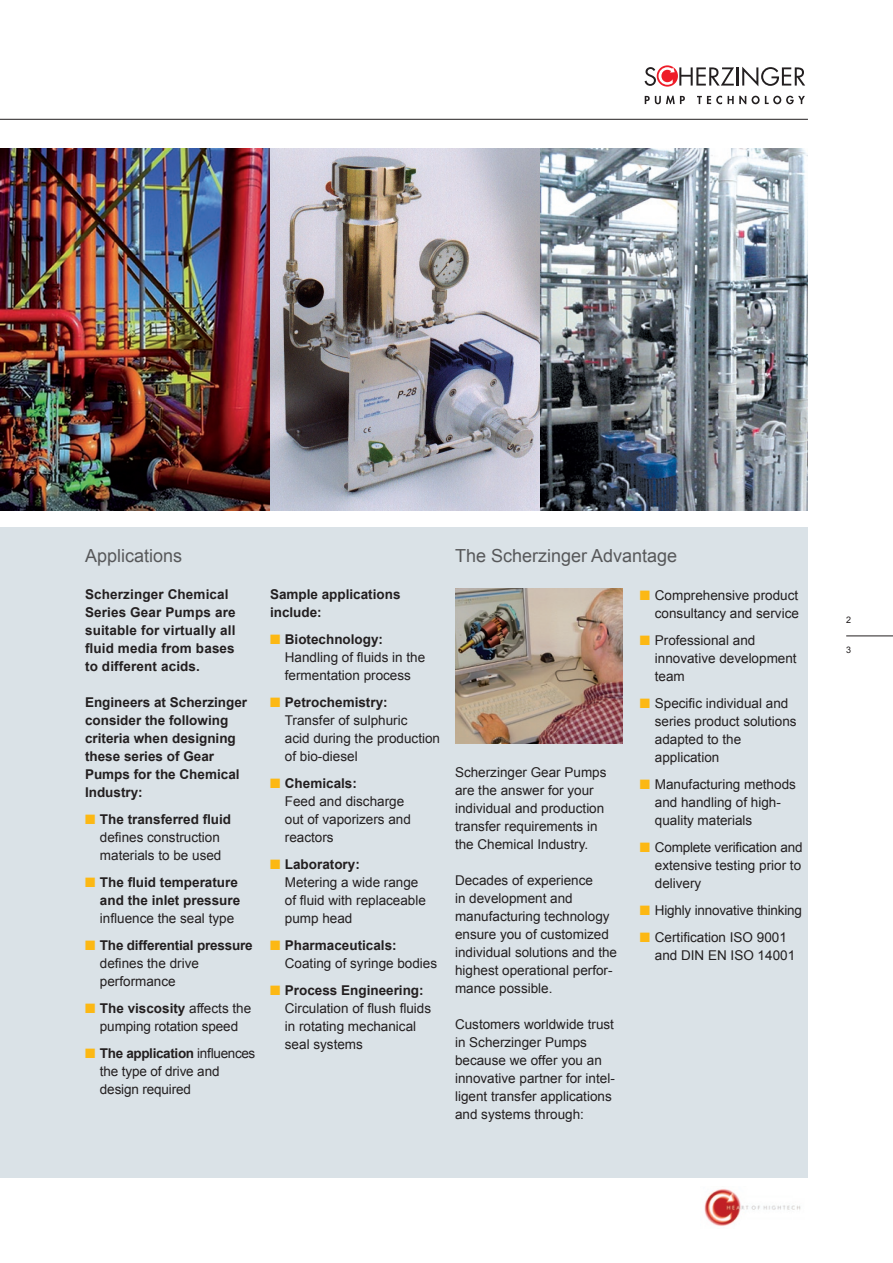
<style>
.page{position:relative;width:893px;height:1263px;background:#fff}
.page>*{position:absolute;margin:0;border:0;box-sizing:border-box;transform-origin:0 0}
.t1{font:18px "Arial";color:#57585a}
.t2{font:13.5px/18px "Arial";color:#231f20}
.t3{font:700 13.5px/18px "Arial";color:#231f20}
.t4{font:9px "Arial";color:#231f20}
.s1{color:#fcb814}
.s2{font-weight:700}
</style>
<div class="page">
<div style="left:0;top:527px;width:808px;height:651px;background:#dae2e7"></div>
<img style="left:0;top:149px;width:807px;height:361px">
<hr style="left:0;top:119px;width:808px;height:1px;background:#231f20">
<svg style="left:657px;top:65px;width:21px;height:22px"></svg>
<svg style="left:645px;top:67px;width:160px;height:19px"></svg>
<svg style="left:645px;top:96px;width:40px;height:8px"></svg>
<svg style="left:697px;top:96px;width:25px;height:8px"></svg>
<svg style="left:728px;top:96px;width:18px;height:8px"></svg>
<svg style="left:752px;top:96px;width:53px;height:8px"></svg>
<img style="left:704px;top:1189px;width:97px;height:37px">
<hr style="left:846px;top:636px;width:47px;height:1px;background:#231f20">
<img style="left:455px;top:589px;width:168px;height:154px">
<h1 class="t1" style="left:85px;top:544px;width:99px">Applications</h1>
<h1 class="t1" style="left:455px;top:544px;width:224px">The Scherzinger Advantage</h1>
<p class="t3" style="left:270px;top:585px;width:132px">Sample applications include:</p>
<p class="t2" style="left:285px;top:630px;width:142px;text-indent:-15px"><span class="s1">■</span> <span class="s2">Biotechnology:<br></span>Handling of fluids in the fermentation process</p>
<p class="t2" style="left:285px;top:693px;width:157px;text-indent:-15px"><span class="s1">■</span> <span class="s2">Petrochemistry:<br></span>Transfer of sulphuric<br>acid during the production of bio-diesel</p>
<p class="t2" style="left:285px;top:774px;width:128px;text-indent:-15px"><span class="s1">■</span> <span class="s2">Chemicals:<br></span>Feed and discharge out of vaporizers and reactors</p>
<p class="t2" style="left:285px;top:855px;width:143px;text-indent:-15px"><span class="s1">■</span> <span class="s2">Laboratory:<br></span>Metering a wide range of fluid with replaceable pump head</p>
<p class="t2" style="left:285px;top:936px;width:154px;text-indent:-15px"><span class="s1">■</span> <span class="s2">Pharmaceuticals:<br></span>Coating of syringe bodies</p>
<p class="t2" style="left:285px;top:981px;width:148px;text-indent:-15px"><span class="s1">■</span> <span class="s2">Process Engineering:<br></span>Circulation of flush fluids in rotating mechanical seal systems</p>
<p class="t3" style="left:85px;top:585px;width:152px">Scherzinger Chemical<br>Series Gear Pumps are suitable for virtually all fluid media from bases to different acids.</p>
<p class="t3" style="left:85px;top:693px;width:164px">Engineers at Scherzinger consider the following criteria when designing these series of Gear<br>Pumps for the Chemical<br>Industry:</p>
<p class="t2" style="left:85px;top:810px;width:148px;text-align:center"><span class="s1">■</span> <span class="s2">The transferred fluid </span>defines construction materials to be used</p>
<p class="t3" style="left:85px;top:873px;width:157px;text-align:right"><span class="s1">■</span> The fluid temperature and the inlet pressure</p>
<p class="t2" style="left:100px;top:909px;width:136px">influence the seal type</p>
<p class="t2" style="left:100px;top:936px;width:154px;text-indent:-15px"><span class="s1">■</span> <span class="s2">The differential pressure </span>defines the drive performance</p>
<p class="t2" style="left:85px;top:999px;width:168px;text-align:center"><span class="s1">■</span> <span class="s2">The viscosity</span> affects the pumping rotation speed</p>
<p class="t2" style="left:100px;top:1044px;width:157px;text-indent:-15px"><span class="s1">■</span> <span class="s2">The application</span> influences the type of drive and design required</p>
<p class="t2" style="left:640px;top:586px;width:160px;text-align:right"><span class="s1">■</span> Comprehensive product consultancy and service</p>
<p class="t2" style="left:655px;top:631px;width:143px;text-indent:-15px"><span class="s1">■</span> Professional and innovative development team</p>
<p class="t2" style="left:655px;top:694px;width:143px;text-indent:-15px"><span class="s1">■</span> Specific individual and series product solutions adapted to the application</p>
<p class="t2" style="left:655px;top:775px;width:143px;text-indent:-15px"><span class="s1">■</span> Manufacturing methods and handling of high&shy;quality materials</p>
<p class="t2" style="left:655px;top:838px;width:149px;text-align:justify;text-indent:-15px"><span class="s1">■</span> Complete verification and extensive testing prior to delivery</p>
<p class="t2" style="left:640px;top:901px;width:164px"><span class="s1">■</span> Highly innovative thinking</p>
<p class="t2" style="left:655px;top:928px;width:142px;text-indent:-15px"><span class="s1">■</span> Certification ISO 9001 and DIN EN ISO 14001</p>
<p class="t2" style="left:455px;top:764px;width:153px">Scherzinger Gear Pumps are the answer for your individual and production transfer requirements in the Chemical Industry.</p>
<p class="t2" style="left:455px;top:872px;width:164px">Decades of experience<br>in development and manufacturing technology ensure you of customized individual solutions and the highest operational perfor&shy;mance possible.</p>
<p class="t2" style="left:455px;top:1016px;width:161px">Customers worldwide trust in Scherzinger Pumps because we offer you an innovative partner for intel&shy;ligent transfer applications and systems through:</p>
<p class="t4" style="left:846px;top:614px;width:7px">2</p>
<p class="t4" style="left:846px;top:644px;width:7px">3</p>
</div>
